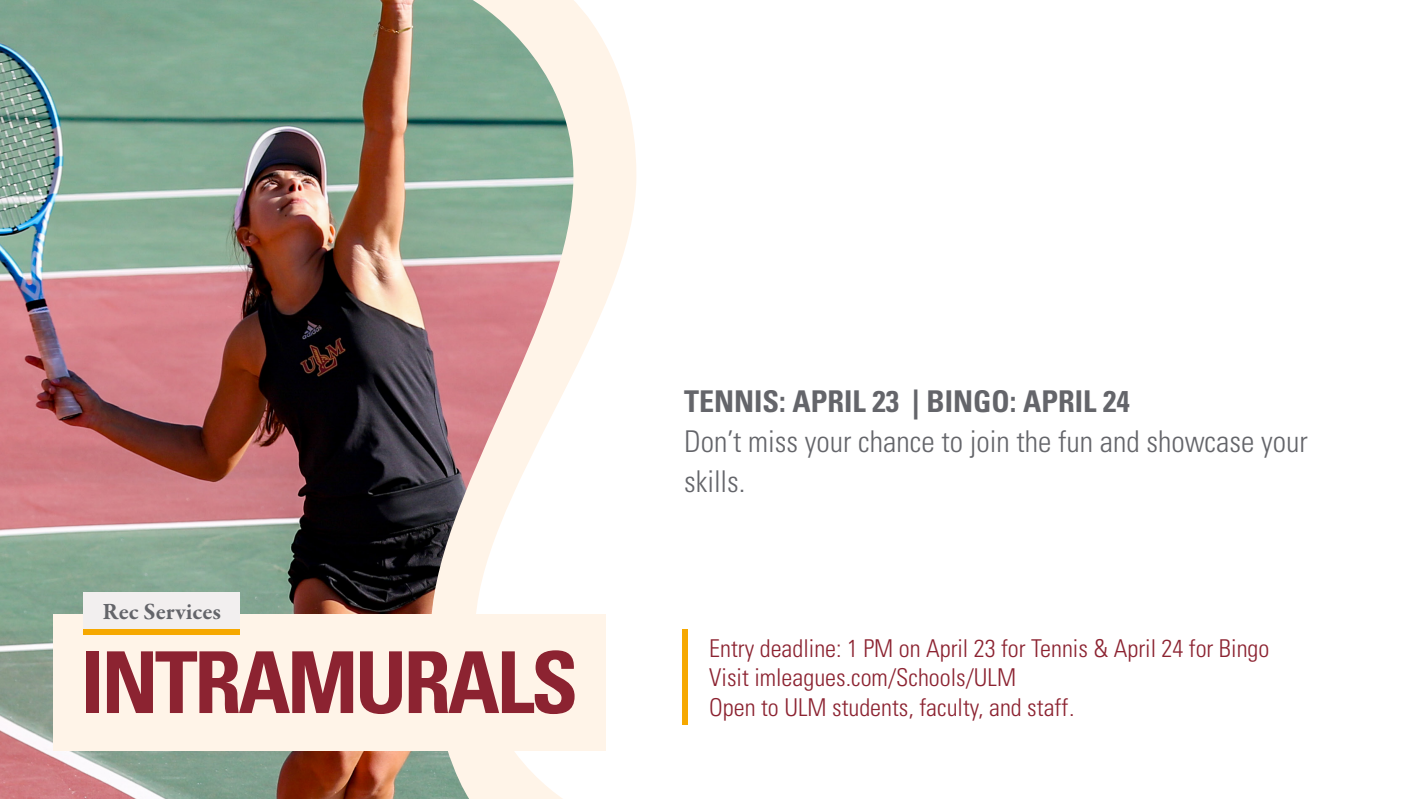
<style>
.page{position:relative;width:1420px;height:799px;background:#fff}
.page>*{position:absolute;margin:0;border:0;box-sizing:border-box;transform-origin:0 0}
.t1{font:700 condensed 85.4px "Univers LT Std";letter-spacing:-.04em;color:#8c2331}
.t2{font:300 condensed 30px/40.2px "Univers LT Std";color:#64656a}
.t3{font:700 condensed 30px "Univers LT Std";color:#64656a}
.t4{font:300 condensed 24.6px "Univers LT Std";color:#8c2331}
.t5{font:700 23.8px "Garamond Premr Pro";color:#64656a}
</style>
<div class="page">
<svg style="left:573px;top:0;width:63px;height:751px"></svg>
<img style="left:0;top:0;width:573px;height:799px">
<div style="left:54px;top:613px;width:552px;height:137px;background:#fff4e8"></div>
<div style="left:84px;top:592px;width:156px;height:39px;background:#f2efef"></div>
<div style="left:84px;top:629px;width:156px;height:6px;background:#f6a800"></div>
<div style="left:682px;top:629px;width:6px;height:96px;background:#f6a800"></div>
<p class="t5" style="left:103px;top:597px;width:120px">Rec Services</p>
<p class="t1" style="left:81px;top:630px;width:499px">INTRAMURALS</p>
<p class="t3" style="left:684px;top:383px;width:447px">TENNIS: APRIL 23 | BINGO: APRIL 24</p>
<p class="t2" style="left:684px;top:421px;width:625px">Don’t miss your chance to join the fun and showcase your skills.</p>
<p class="t4" style="left:709px;top:633px;width:562px">Entry deadline: 1 PM on April 23 for Tennis &amp; April 24 for Bingo</p>
<p class="t4" style="left:709px;top:662px;width:308px">Visit imleagues.com/Schools/ULM</p>
<p class="t4" style="left:709px;top:692px;width:367px">Open to ULM students, faculty, and staff.</p>
</div>
